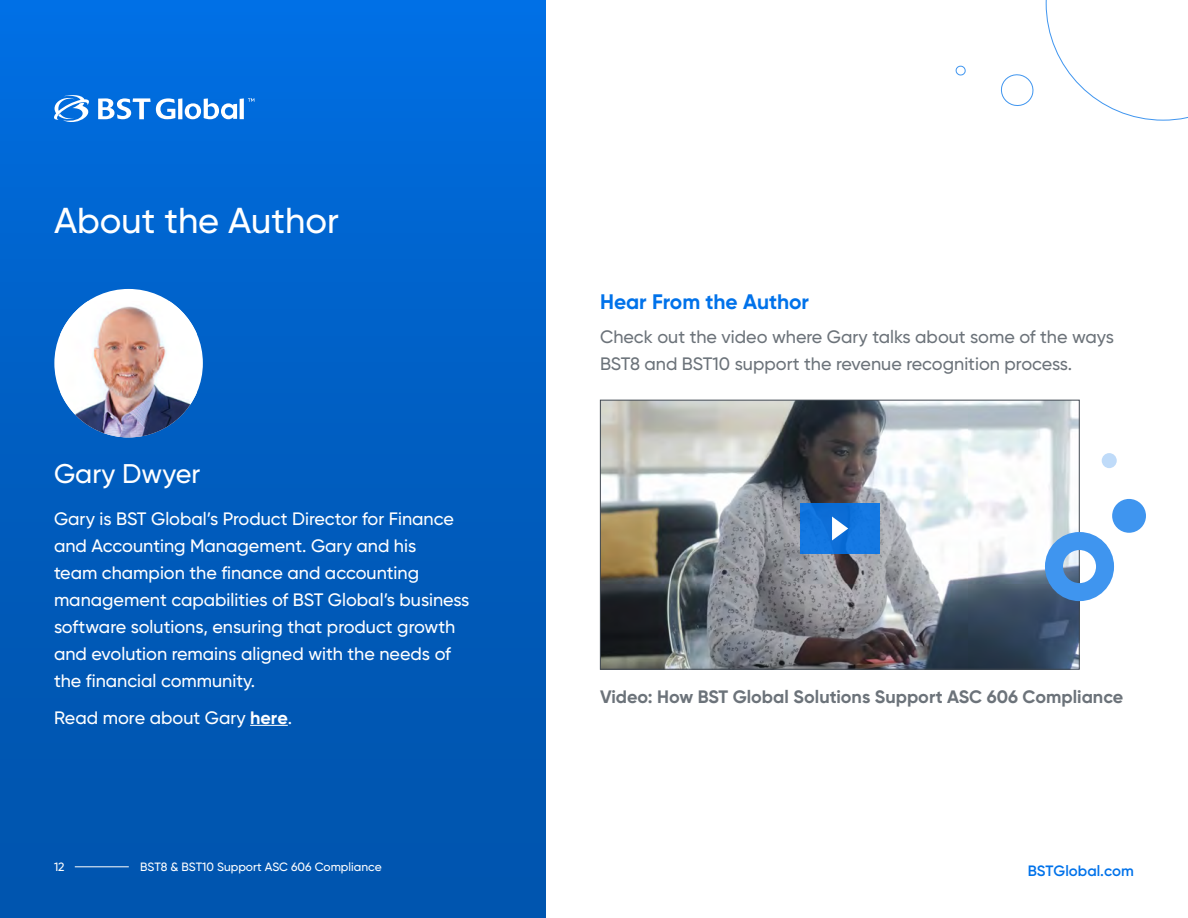
<style>
.page{position:relative;width:1188px;height:918px;background:#fff}
.page>*{position:absolute;margin:0;border:0;box-sizing:border-box;transform-origin:0 0}
.t1{font:500 36px "Gilroy";color:#fff}
.t2{font:500 27px "Gilroy";color:#fff}
.t3{font:700 21px "Gilroy";color:#0072ea}
.t4{font:500 18px/27px "Gilroy";color:#fff}
.t5{font:500 18px/27px "Gilroy";color:#6c737a}
.t6{font:700 18px "Gilroy";color:#6c737a}
.t7{font:600 15px "Gilroy";color:#0072ea}
.t8{font:500 12px "Gilroy";color:#fff}
.s1{font-weight:700}
</style>
<div class="page">
<div style="left:0;top:0;width:546px;height:918px;background:linear-gradient(to bottom,#006de0,#0051a8)"></div>
<svg style="left:1046px;top:0;width:142px;height:121px"></svg>
<svg style="left:1000px;top:74px;width:34px;height:32px"></svg>
<svg style="left:956px;top:65px;width:10px;height:11px"></svg>
<div style="left:54px;top:289px;width:149px;height:148px;background:#fff;border-radius:50%"></div>
<img style="left:60px;top:301px;width:137px;height:136px">
<svg style="left:600px;top:400px;width:480px;height:270px"></svg>
<div style="left:1102px;top:453px;width:15px;height:15px;background:#bfdbf9;border-radius:50%"></div>
<div style="left:1112px;top:499px;width:34px;height:34px;background:#3f95ef;border-radius:50%"></div>
<div style="left:1045px;top:532px;width:69px;height:69px;border:18px solid #3f95ef;border-radius:50%"></div>
<svg style="left:54px;top:94px;width:200px;height:33px"></svg>
<hr style="left:75px;top:867px;width:54px;height:1px;background:#fff">
<hr style="left:250px;top:725px;width:38px;height:1px;background:#fff">
<h1 class="t1" style="left:54px;top:199px;width:286px">About the Author</h1>
<h2 class="t2" style="left:54px;top:457px;width:148px">Gary Dwyer</h2>
<p class="t4" style="left:54px;top:505px;width:417px">Gary is BST Global’s Product Director for Finance and Accounting Management. Gary and his<br>team champion the finance and accounting management capabilities of BST Global’s business software solutions, ensuring that product growth and evolution remains aligned with the needs of the financial community.</p>
<p class="t4" style="left:54px;top:704px;width:240px">Read more about Gary <span class="s1">here</span>.</p>
<p class="t3" style="left:600px;top:288px;width:211px">Hear From the Author</p>
<p class="t5" style="left:600px;top:323px;width:515px">Check out the video where Gary talks about some of the ways<br>BST8 and BST10 support the revenue recognition process.</p>
<p class="t6" style="left:600px;top:686px;width:525px">Video: How BST Global Solutions Support ASC 606 Compliance</p>
<p class="t8" style="left:54px;top:860px;width:12px">12</p>
<p class="t8" style="left:140px;top:860px;width:243px">BST8 &amp; BST10 Support ASC 606 Compliance</p>
<p class="t7" style="left:1028px;top:861px;width:108px">BSTGlobal.com</p>
</div>
